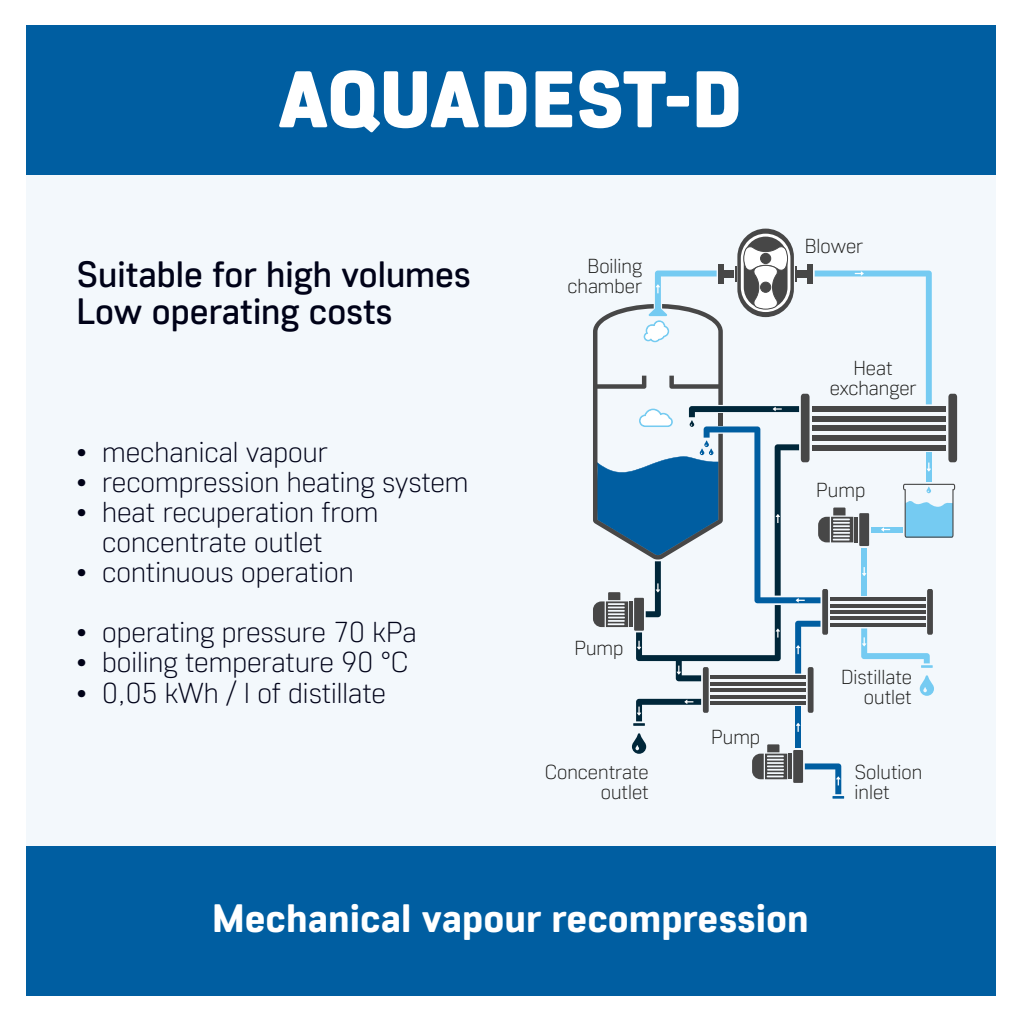
<style>
.page{position:relative;width:1021px;height:1021px;background:#fff}
.page>*{position:absolute;margin:0;border:0;box-sizing:border-box;transform-origin:0 0}
.t1{font:900 80.1px "Core Sans R75";color:#fff}
.t2{font:800 39.6px "Core Sans R65";color:#fff}
.t3{font:500 36.68px/36.7px "Core Sans R45";color:#000218}
.t4{font:300 28.8px/30.2px "Core Sans R25";color:#000218}
.t5{font:300 20.25px/20.2px "Core Sans R25";color:#1d1d1b;text-align:right}
</style>
<div class="page">
<div style="left:26px;top:26px;width:969px;height:969px;background:#f3f8fc"></div>
<div style="left:26px;top:26px;width:969px;height:149px;background:#005ea1"></div>
<div style="left:26px;top:846px;width:969px;height:149px;background:#005ea1"></div>
<svg style="left:737px;top:228px;width:57px;height:89px"></svg>
<div style="left:948px;top:394px;width:9px;height:68px;background:#474747;border-radius:3px"></div>
<svg style="left:593px;top:234px;width:362px;height:564px"></svg>
<h1 class="t1" style="left:278px;top:48px;width:465px">AQUADEST-D</h1>
<p class="t3" style="left:77px;top:255px;width:396px">Suitable for high volumes<br>Low operating costs</p>
<p class="t4" style="left:77px;top:435px;width:252px">• mechanical vapour</p>
<p class="t4" style="left:77px;top:465px;width:393px">• recompression heating system</p>
<p class="t4" style="left:102px;top:496px;width:278px;text-indent:-26px">• heat recuperation from concentrate outlet</p>
<p class="t4" style="left:77px;top:556px;width:278px">• continuous operation</p>
<p class="t4" style="left:77px;top:616px;width:341px">• operating pressure 70 kPa</p>
<p class="t4" style="left:77px;top:646px;width:333px">• boiling temperature 90 °C</p>
<p class="t4" style="left:77px;top:676px;width:311px">• 0,05 kWh / l of distillate</p>
<p class="t5" style="left:567px;top:255px;width:76px">Boiling chamber</p>
<p class="t5" style="left:574px;top:636px;width:51px">Pump</p>
<p class="t5" style="left:711px;top:725px;width:51px">Pump</p>
<p class="t5" style="left:805px;top:235px;width:60px">Blower</p>
<p class="t5" style="left:829px;top:357px;width:88px;text-align:center">Heat exchanger</p>
<p class="t5" style="left:816px;top:479px;width:51px">Pump</p>
<p class="t5" style="left:841px;top:665px;width:72px">Distillate outlet</p>
<p class="t5" style="left:545px;top:761px;width:105px">Concentrate outlet</p>
<p class="t5" style="left:854px;top:761px;width:69px;text-align:left">Solution inlet</p>
<h2 class="t2" style="left:212px;top:893px;width:598px">Mechanical vapour recompression</h2>
</div>
